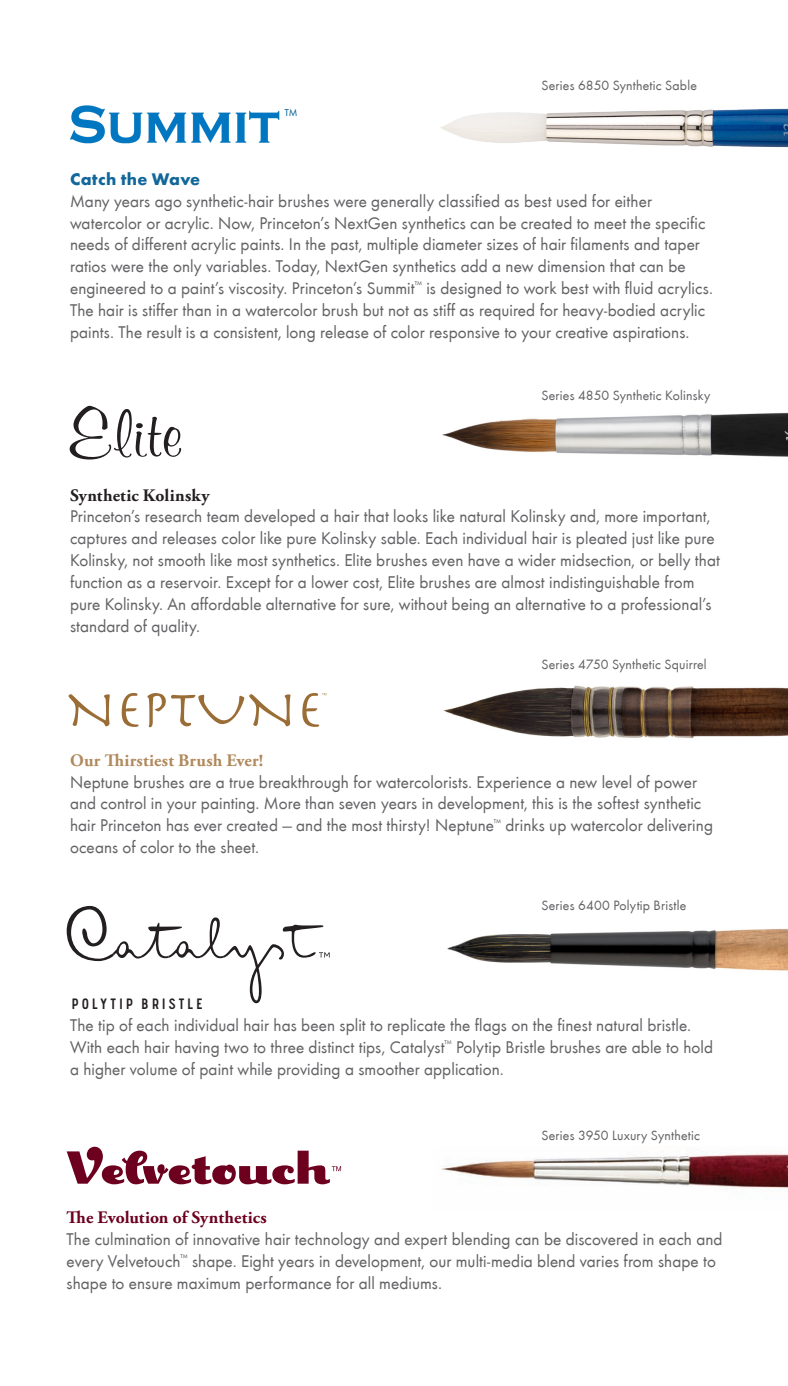
<style>
.page{position:relative;width:788px;height:1386px;background:#fff}
.page>*{position:absolute;margin:0;border:0;box-sizing:border-box;transform-origin:0 0}
.t1{font:17.68px "Futura Boo";color:#11679a}
.t2{font:17.5px/21.9px "Futura Boo";letter-spacing:.005em;color:#636366}
.t3{font:700 17.5px "Adobe Garamond Pro";color:#6c001e}
.t4{font:700 17.5px "Adobe Garamond Pro";letter-spacing:.01em;color:#b0895c}
.t5{font:700 17.5px "Adobe Garamond Pro";letter-spacing:.015em;color:#231f20}
.t6{font:700 17.5px "Futura";letter-spacing:.015em;color:#11679a}
.t7{font:15.75px "Signal No 3 DOT";letter-spacing:.02em;color:#231f20}
.t8{font:14px "Futura Boo";letter-spacing:.015em;color:#636366}
</style>
<div class="page">
<svg style="left:68px;top:694px;width:42px;height:32px"></svg>
<svg style="left:122px;top:693px;width:16px;height:34px"></svg>
<svg style="left:147px;top:693px;width:143px;height:34px"></svg>
<svg style="left:302px;top:693px;width:24px;height:34px"></svg>
<svg style="left:67px;top:1147px;width:274px;height:38px"></svg>
<svg style="left:70px;top:406px;width:111px;height:54px"></svg>
<svg style="left:67px;top:906px;width:262px;height:97px"></svg>
<img style="left:70px;top:105px;width:210px;height:39px">
<img style="left:440px;top:108px;width:348px;height:40px">
<img style="left:442px;top:412px;width:346px;height:45px">
<img style="left:443px;top:685px;width:345px;height:54px">
<img style="left:441px;top:1151px;width:347px;height:38px">
<img style="left:447px;top:929px;width:341px;height:42px">
<p class="t1" style="left:285px;top:105px;width:14px">™</p>
<p class="t8" style="left:541px;top:77px;width:157px">Series 6850 Synthetic Sable</p>
<p class="t6" style="left:70px;top:168px;width:132px">Catch the Wave</p>
<p class="t2" style="left:70px;top:190px;width:644px">Many years ago synthetic-hair brushes were generally classified as best used for either watercolor or acrylic. Now, Princeton’s NextGen synthetics can be created to meet the specific needs of different acrylic paints. In the past, multiple diameter sizes of hair filaments and taper ratios were the only variables. Today, NextGen synthetics add a new dimension that can be engineered to a paint’s viscosity. Princeton’s Summit<sup>™</sup> is designed to work best with fluid acrylics.<br>The hair is stiffer than in a watercolor brush but not as stiff as required for heavy-bodied acrylic paints. The result is a consistent, long release of color responsive to your creative aspirations.</p>
<p class="t8" style="left:541px;top:387px;width:170px">Series 4850 Synthetic Kolinsky</p>
<p class="t5" style="left:70px;top:485px;width:141px">Synthetic Kolinsky</p>
<p class="t2" style="left:70px;top:506px;width:651px">Princeton’s research team developed a hair that looks like natural Kolinsky and, more important, captures and releases color like pure Kolinsky sable. Each individual hair is pleated just like pure Kolinsky, not smooth like most synthetics. Elite brushes even have a wider midsection, or belly that function as a reservoir. Except for a lower cost, Elite brushes are almost indistinguishable from pure Kolinsky. An affordable alternative for sure, without being an alternative to a professional’s standard of quality.</p>
<p class="t8" style="left:541px;top:656px;width:167px">Series 4750 Synthetic Squirrel</p>
<p class="t4" style="left:70px;top:750px;width:194px">Our Thirstiest Brush Ever!</p>
<p class="t2" style="left:70px;top:771px;width:644px">Neptune brushes are a true breakthrough for watercolorists. Experience a new level of power and control in your painting. More than seven years in development, this is the softest synthetic hair Princeton has ever created — and the most thirsty! Neptune<sup>™</sup> drinks up watercolor delivering oceans of color to the sheet.</p>
<p class="t8" style="left:541px;top:897px;width:146px">Series 6400 Polytip Bristle</p>
<p class="t7" style="left:70px;top:995px;width:136px">POLYTIP BRISTLE</p>
<p class="t2" style="left:70px;top:1014px;width:644px">The tip of each individual hair has been split to replicate the flags on the finest natural bristle.<br>With each hair having two to three distinct tips, Catalyst<sup>™</sup> Polytip Bristle brushes are able to hold a higher volume of paint while providing a smoother application.</p>
<p class="t8" style="left:541px;top:1127px;width:160px">Series 3950 Luxury Synthetic</p>
<p class="t3" style="left:67px;top:1207px;width:202px">The Evolution of Synthetics</p>
<p class="t2" style="left:67px;top:1228px;width:657px">The culmination of innovative hair technology and expert blending can be discovered in each and every Velvetouch<sup>™</sup> shape. Eight years in development, our multi-media blend varies from shape to shape to ensure maximum performance for all mediums.</p>
</div>
